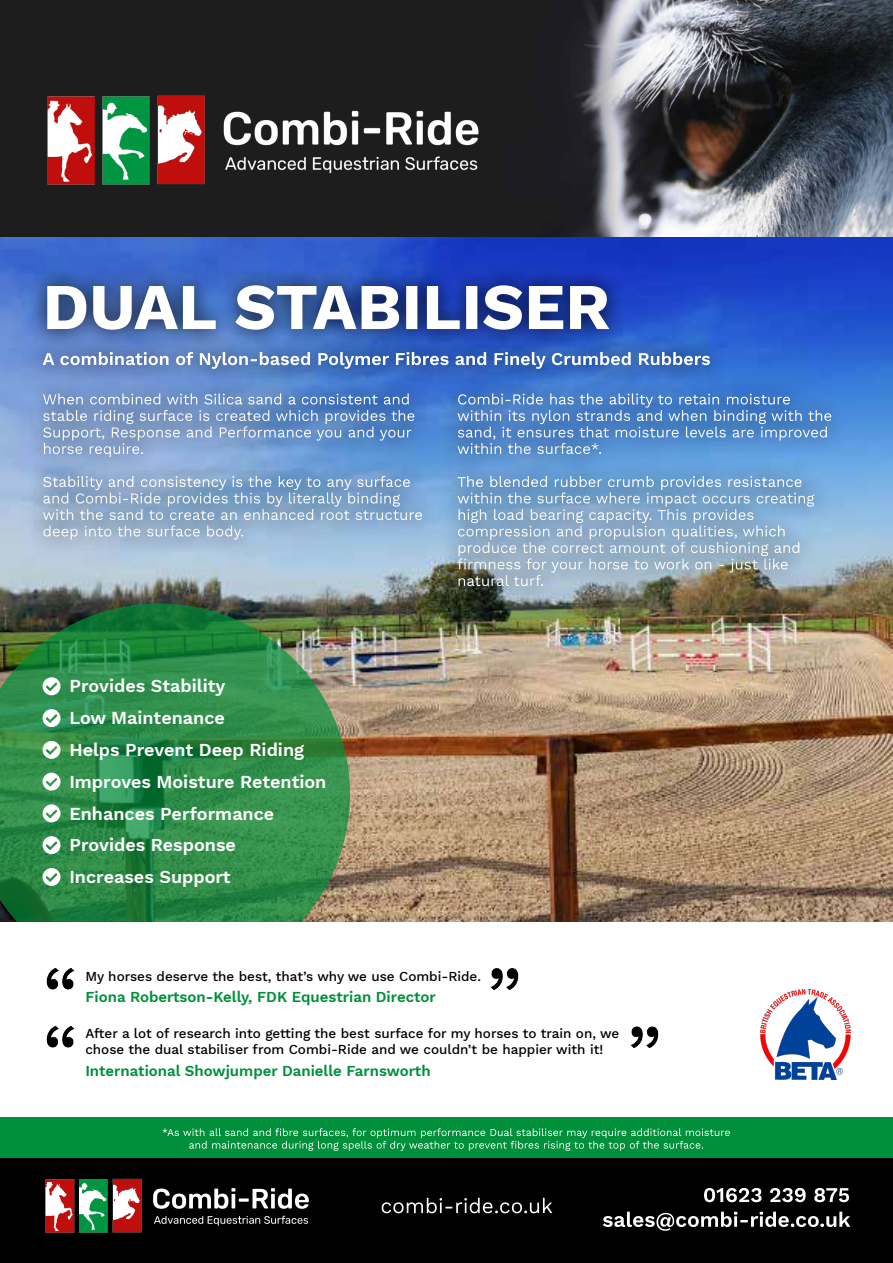
<style>
.page{position:relative;width:893px;height:1263px;background:#fff}
.page>*{position:absolute;margin:0;border:0;box-sizing:border-box;transform-origin:0 0}
.t1{font:600 18px/31.8px "Work Sans";color:#fff}
.t2{font:600 15px "Work Sans";color:#00903b}
.t3{font:500 13.5px/16.2px "Work Sans";color:#000}
</style>
<div class="page">
<div style="left:0;top:1157px;width:893px;height:106px;background:#000"></div>
<img style="left:0;top:1px;width:893px;height:921px">
<svg style="left:0;top:603px;width:350px;height:319px;background:#348548"></svg>
<div style="left:0;top:1117px;width:893px;height:40px;background:#00903b"></div>
<svg style="left:382px;top:1198px;width:170px;height:15px"></svg>
<svg style="left:603px;top:1212px;width:247px;height:19px"></svg>
<svg style="left:704px;top:1188px;width:145px;height:14px"></svg>
<div style="left:29px;top:267px;width:596px;height:81px;background:#000;opacity:.8"></div>
<svg style="left:47px;top:285px;width:562px;height:45px"></svg>
<div style="left:26px;top:334px;width:701px;height:52px;background:#000;opacity:.8"></div>
<svg style="left:43px;top:352px;width:667px;height:17px"></svg>
<div style="left:26px;top:509px;width:233px;height:47px;background:#000;opacity:.8"></div>
<div style="left:26px;top:492px;width:413px;height:46px;background:#000;opacity:.8"></div>
<div style="left:26px;top:459px;width:401px;height:47px;background:#000;opacity:.8"></div>
<svg style="left:43px;top:476px;width:379px;height:64px;background:#96b1ce"></svg>
<div style="left:26px;top:428px;width:132px;height:45px;background:#000;opacity:.8"></div>
<div style="left:26px;top:410px;width:401px;height:47px;background:#000;opacity:.8"></div>
<div style="left:26px;top:393px;width:405px;height:48px;background:#000;opacity:.8"></div>
<svg style="left:43px;top:423px;width:371px;height:34px;background:#7ea0ce"></svg>
<div style="left:27px;top:376px;width:400px;height:47px;background:#000;opacity:.8"></div>
<svg style="left:43px;top:393px;width:366px;height:11px;background:#809fce"></svg>
<div style="left:440px;top:558px;width:119px;height:46px;background:#000;opacity:.8"></div>
<div style="left:441px;top:541px;width:364px;height:48px;background:#000;opacity:.8"></div>
<div style="left:440px;top:525px;width:377px;height:48px;background:#000;opacity:.8"></div>
<div style="left:441px;top:476px;width:390px;height:48px;background:#000;opacity:.8"></div>
<div style="left:442px;top:459px;width:377px;height:47px;background:#000;opacity:.8"></div>
<svg style="left:457px;top:476px;width:357px;height:110px;background:#92aec6"></svg>
<div style="left:441px;top:426px;width:175px;height:46px;background:#6099d5"></div>
<div style="left:441px;top:410px;width:404px;height:46px;background:#000;opacity:.8"></div>
<div style="left:441px;top:393px;width:407px;height:48px;background:#000;opacity:.8"></div>
<div style="left:441px;top:376px;width:366px;height:48px;background:#000;opacity:.8"></div>
<svg style="left:457px;top:393px;width:374px;height:61px;background:#5f91cd"></svg>
<svg style="left:163px;top:1128px;width:567px;height:23px"></svg>
<svg style="left:43px;top:677px;width:18px;height:18px"></svg>
<svg style="left:43px;top:709px;width:18px;height:18px"></svg>
<svg style="left:43px;top:741px;width:18px;height:18px"></svg>
<svg style="left:43px;top:773px;width:18px;height:18px"></svg>
<svg style="left:43px;top:804px;width:18px;height:18px"></svg>
<svg style="left:43px;top:836px;width:18px;height:18px"></svg>
<svg style="left:43px;top:868px;width:18px;height:18px"></svg>
<img style="left:760px;top:989px;width:90px;height:90px">
<img style="left:43px;top:91px;width:438px;height:98px">
<img style="left:45px;top:1178px;width:264px;height:55px">
<img style="left:46px;top:1026px;width:29px;height:21px">
<img style="left:630px;top:1026px;width:29px;height:22px">
<img style="left:46px;top:968px;width:29px;height:22px">
<img style="left:490px;top:968px;width:29px;height:22px">
<h1 class="t1" style="left:69px;top:669px;width:258px">Provides Stability<br>Low Maintenance<br>Helps Prevent Deep Riding<br>Improves Moisture Retention<br>Enhances Performance<br>Provides Response<br>Increases Support</h1>
<p class="t3" style="left:85px;top:967px;width:397px">My horses deserve the best, that’s why we use Combi-Ride.</p>
<p class="t2" style="left:85px;top:985px;width:352px">Fiona Robertson-Kelly, FDK Equestrian Director</p>
<p class="t3" style="left:85px;top:1025px;width:535px">After a lot of research into getting the best surface for my horses to train on, we chose the dual stabiliser from Combi-Ride and we couldn’t be happier with it!</p>
<p class="t2" style="left:85px;top:1060px;width:347px">International Showjumper Danielle Farnsworth</p>
</div>
